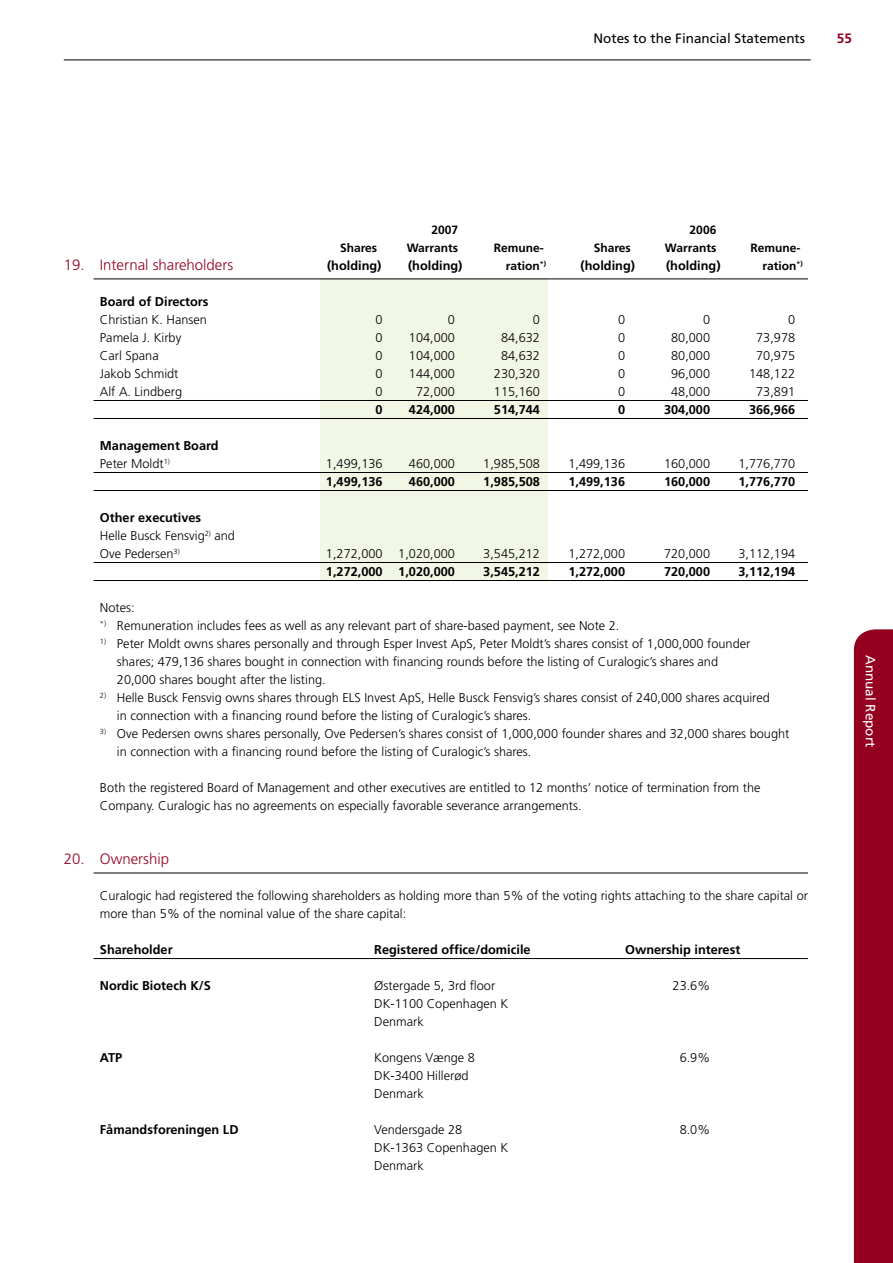
<style>
.page{position:relative;width:893px;height:1263px;background:#fff}
.page>*{position:absolute;margin:0;border:0;box-sizing:border-box;transform-origin:0 0}
.t1{font:300 15px "Frutiger";color:#930020}
.t2{font:13.5px "Frutiger";color:#000}
.t3{font:13.5px "Frutiger";color:#fff}
.t4{font:700 13.5px "Frutiger";color:#930020}
.t5{font:300 12.75px/18px "Frutiger";color:#000}
.t6{font:700 12.75px/18px "Frutiger";color:#000}
.t7{font:700 12px "Frutiger";color:#000}
.s1{font-weight:300}
.s2{font-weight:700}
</style>
<div class="page">
<div style="left:854px;top:629px;width:39px;height:634px;background:#930020"></div>
<hr style="left:64px;top:60px;width:747px;height:1px;background:#000">
<div style="left:320px;top:278px;width:227px;height:302px;background:#f1f6e5"></div>
<hr style="left:94px;top:279px;width:714px;height:1px;background:#000">
<hr style="left:94px;top:400px;width:714px;height:1px;background:#000">
<hr style="left:94px;top:418px;width:714px;height:1px;background:#000">
<hr style="left:94px;top:472px;width:714px;height:1px;background:#000">
<hr style="left:94px;top:490px;width:714px;height:1px;background:#000">
<hr style="left:94px;top:562px;width:714px;height:1px;background:#000">
<hr style="left:94px;top:580px;width:714px;height:1px;background:#000">
<hr style="left:94px;top:873px;width:714px;height:1px;background:#000">
<hr style="left:94px;top:958px;width:714px;height:1px;background:#000">
<p class="t2" style="left:593px;top:30px;width:213px">Notes to the Financial Statements</p>
<p class="t4" style="left:837px;top:30px;width:17px">55</p>
<p class="t7" style="left:432px;top:223px;width:28px">2007</p>
<p class="t7" style="left:690px;top:223px;width:28px">2006</p>
<p class="t7" style="left:340px;top:241px;width:39px">Shares</p>
<p class="t7" style="left:407px;top:241px;width:53px">Warrants</p>
<p class="t7" style="left:494px;top:241px;width:52px">Remune-</p>
<p class="t7" style="left:594px;top:241px;width:39px">Shares</p>
<p class="t7" style="left:665px;top:241px;width:53px">Warrants</p>
<p class="t7" style="left:750px;top:241px;width:52px">Remune-</p>
<p class="t1" style="left:64px;top:256px;width:171px">19. Internal shareholders</p>
<p class="t6" style="left:327px;top:257px;width:56px">(holding)</p>
<p class="t6" style="left:408px;top:257px;width:56px">(holding)</p>
<p class="t7" style="left:506px;top:259px;width:42px">ration<sup>*)</sup></p>
<p class="t6" style="left:580px;top:257px;width:56px">(holding)</p>
<p class="t6" style="left:666px;top:257px;width:56px">(holding)</p>
<p class="t7" style="left:762px;top:259px;width:42px">ration<sup>*)</sup></p>
<p class="t6" style="left:100px;top:293px;width:110px">Board of Directors</p>
<p class="t5" style="left:100px;top:311px;width:108px">Christian K. Hansen</p>
<p class="t5" style="left:376px;top:311px;width:9px">0</p>
<p class="t5" style="left:448px;top:311px;width:9px">0</p>
<p class="t5" style="left:533px;top:311px;width:9px">0</p>
<p class="t5" style="left:618px;top:311px;width:9px">0</p>
<p class="t5" style="left:703px;top:311px;width:9px">0</p>
<p class="t5" style="left:788px;top:311px;width:9px">0</p>
<p class="t5" style="left:100px;top:329px;width:83px">Pamela J. Kirby</p>
<p class="t5" style="left:376px;top:329px;width:9px">0</p>
<p class="t5" style="left:409px;top:329px;width:48px">104,000</p>
<p class="t5" style="left:501px;top:329px;width:40px">84,632</p>
<p class="t5" style="left:618px;top:329px;width:9px">0</p>
<p class="t5" style="left:671px;top:329px;width:40px">80,000</p>
<p class="t5" style="left:756px;top:329px;width:40px">73,978</p>
<p class="t5" style="left:100px;top:347px;width:60px">Carl Spana</p>
<p class="t5" style="left:376px;top:347px;width:9px">0</p>
<p class="t5" style="left:409px;top:347px;width:48px">104,000</p>
<p class="t5" style="left:501px;top:347px;width:40px">84,632</p>
<p class="t5" style="left:618px;top:347px;width:9px">0</p>
<p class="t5" style="left:671px;top:347px;width:40px">80,000</p>
<p class="t5" style="left:756px;top:347px;width:40px">70,975</p>
<p class="t5" style="left:100px;top:365px;width:80px">Jakob Schmidt</p>
<p class="t5" style="left:376px;top:365px;width:9px">0</p>
<p class="t5" style="left:409px;top:365px;width:48px">144,000</p>
<p class="t5" style="left:494px;top:365px;width:48px">230,320</p>
<p class="t5" style="left:618px;top:365px;width:9px">0</p>
<p class="t5" style="left:671px;top:365px;width:40px">96,000</p>
<p class="t5" style="left:749px;top:365px;width:48px">148,122</p>
<p class="t5" style="left:100px;top:383px;width:84px">Alf A. Lindberg</p>
<p class="t5" style="left:376px;top:383px;width:9px">0</p>
<p class="t5" style="left:416px;top:383px;width:40px">72,000</p>
<p class="t5" style="left:494px;top:383px;width:48px">115,160</p>
<p class="t5" style="left:618px;top:383px;width:9px">0</p>
<p class="t5" style="left:671px;top:383px;width:40px">48,000</p>
<p class="t5" style="left:756px;top:383px;width:40px">73,891</p>
<p class="t6" style="left:376px;top:401px;width:9px">0</p>
<p class="t6" style="left:409px;top:401px;width:48px">424,000</p>
<p class="t6" style="left:494px;top:401px;width:48px">514,744</p>
<p class="t6" style="left:618px;top:401px;width:9px">0</p>
<p class="t6" style="left:664px;top:401px;width:48px">304,000</p>
<p class="t6" style="left:749px;top:401px;width:48px">366,966</p>
<p class="t6" style="left:100px;top:437px;width:120px">Management Board<br><span class="s1">Peter Moldt</span><sup>1)</sup></p>
<p class="t5" style="left:326px;top:455px;width:58px">1,499,136</p>
<p class="t5" style="left:409px;top:455px;width:48px">460,000</p>
<p class="t5" style="left:483px;top:455px;width:58px">1,985,508</p>
<p class="t5" style="left:568px;top:455px;width:58px">1,499,136</p>
<p class="t5" style="left:664px;top:455px;width:48px">160,000</p>
<p class="t5" style="left:738px;top:455px;width:58px">1,776,770</p>
<p class="t6" style="left:326px;top:473px;width:58px">1,499,136</p>
<p class="t6" style="left:409px;top:473px;width:48px">460,000</p>
<p class="t6" style="left:483px;top:473px;width:58px">1,985,508</p>
<p class="t6" style="left:568px;top:473px;width:58px">1,499,136</p>
<p class="t6" style="left:664px;top:473px;width:48px">160,000</p>
<p class="t6" style="left:738px;top:473px;width:58px">1,776,770</p>
<p class="t5" style="left:100px;top:509px;width:137px"><span class="s2">Other executives<br></span>Helle Busck Fensvig<sup>2)</sup> and<br>Ove Pedersen<sup>3)</sup></p>
<p class="t5" style="left:326px;top:545px;width:130px">1,272,000 1,020,000</p>
<p class="t5" style="left:483px;top:545px;width:58px">3,545,212</p>
<p class="t5" style="left:568px;top:545px;width:58px">1,272,000</p>
<p class="t5" style="left:664px;top:545px;width:48px">720,000</p>
<p class="t5" style="left:738px;top:545px;width:58px">3,112,194</p>
<p class="t6" style="left:326px;top:563px;width:130px">1,272,000 1,020,000</p>
<p class="t6" style="left:483px;top:563px;width:58px">3,545,212</p>
<p class="t6" style="left:568px;top:563px;width:58px">1,272,000</p>
<p class="t6" style="left:664px;top:563px;width:48px">720,000</p>
<p class="t6" style="left:738px;top:563px;width:58px">3,112,194</p>
<p class="t5" style="left:100px;top:599px;width:521px">Notes:<br><sup>*)</sup> Remuneration includes fees as well as any relevant part of share-based payment, see Note 2.</p>
<p class="t5" style="left:117px;top:635px;width:635px;text-indent:-17px"><sup>1)</sup> Peter Moldt owns shares personally and through Esper Invest ApS, Peter Moldt’s shares consist of 1,000,000 founder shares; 479,136 shares bought in connection with financing rounds before the listing of Curalogic’s shares and<br>20,000 shares bought after the listing.</p>
<p class="t5" style="left:117px;top:689px;width:654px;text-indent:-17px"><sup>2)</sup> Helle Busck Fensvig owns shares through ELS Invest ApS, Helle Busck Fensvig’s shares consist of 240,000 shares acquired in connection with a financing round before the listing of Curalogic’s shares.</p>
<p class="t5" style="left:117px;top:725px;width:674px;text-indent:-17px"><sup>3)</sup> Ove Pedersen owns shares personally, Ove Pedersen’s shares consist of 1,000,000 founder shares and 32,000 shares bought in connection with a financing round before the listing of Curalogic’s shares.</p>
<p class="t5" style="left:100px;top:779px;width:662px">Both the registered Board of Management and other executives are entitled to 12 months’ notice of termination from the<br>Company. Curalogic has no agreements on especially favorable severance arrangements.</p>
<p class="t1" style="left:64px;top:850px;width:107px">20. Ownership</p>
<p class="t5" style="left:100px;top:887px;width:710px">Curalogic had registered the following shareholders as holding more than 5% of the voting rights attaching to the share capital or more than 5% of the nominal value of the share capital:</p>
<p class="t6" style="left:100px;top:941px;width:74px">Shareholder</p>
<p class="t6" style="left:374px;top:941px;width:158px">Registered office/domicile</p>
<p class="t6" style="left:625px;top:941px;width:117px">Ownership interest</p>
<p class="t6" style="left:100px;top:977px;width:112px">Nordic Biotech K/S</p>
<p class="t5" style="left:374px;top:977px;width:122px">Østergade 5, 3rd floor</p>
<p class="t5" style="left:673px;top:977px;width:39px">23.6%</p>
<p class="t5" style="left:374px;top:995px;width:135px">DK-1100 Copenhagen K<br>Denmark</p>
<p class="t6" style="left:100px;top:1049px;width:24px">ATP</p>
<p class="t5" style="left:374px;top:1049px;width:102px">Kongens Vænge 8</p>
<p class="t5" style="left:680px;top:1049px;width:32px">6.9%</p>
<p class="t5" style="left:374px;top:1067px;width:96px">DK-3400 Hillerød<br>Denmark</p>
<p class="t6" style="left:100px;top:1121px;width:140px">Fåmandsforeningen LD</p>
<p class="t5" style="left:374px;top:1121px;width:89px">Vendersgade 28</p>
<p class="t5" style="left:680px;top:1121px;width:32px">8.0%</p>
<p class="t5" style="left:374px;top:1139px;width:135px">DK-1363 Copenhagen K<br>Denmark</p>
<p class="t3" style="left:878px;top:655px;width:94px;rotate:90deg">Annual Report</p>
</div>
